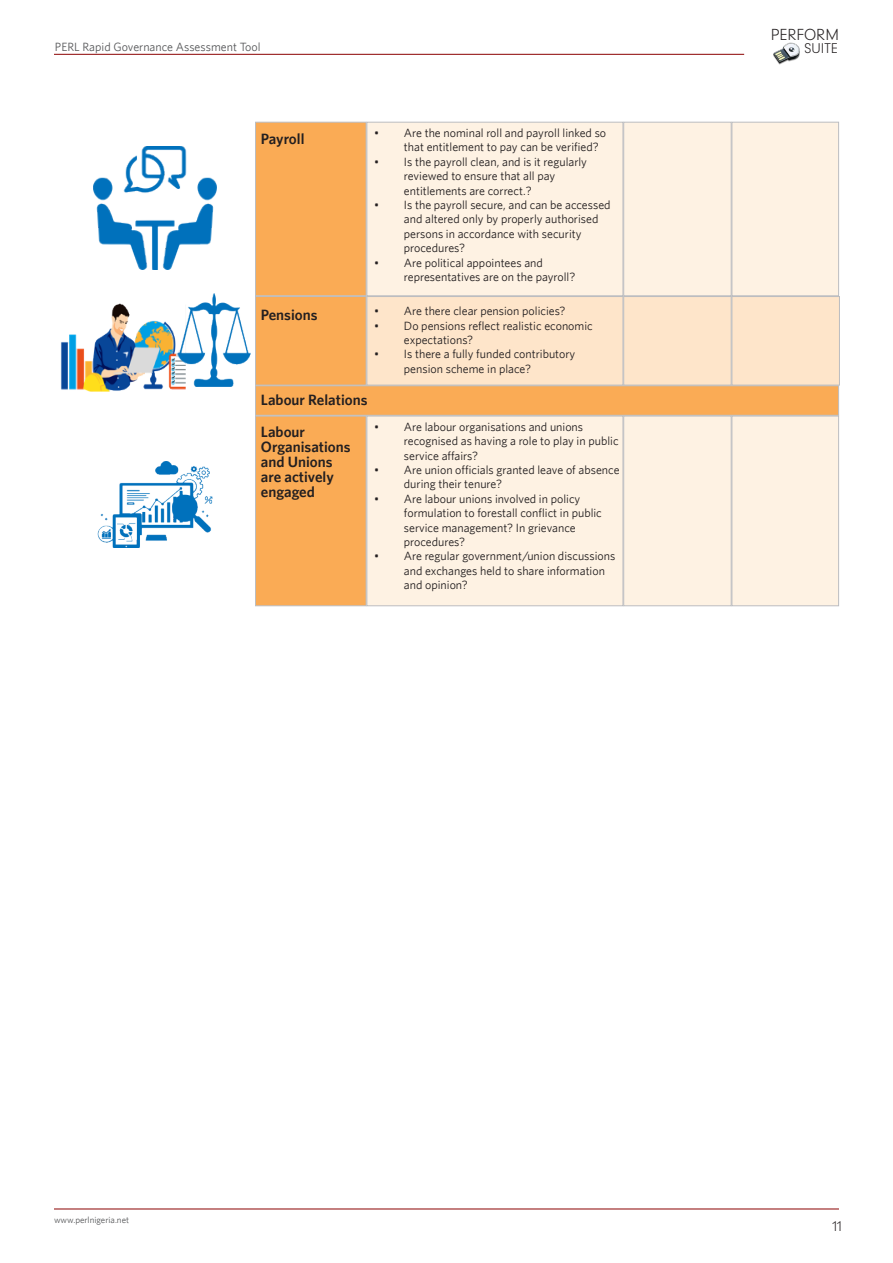
<style>
.page{position:relative;width:893px;height:1263px;background:#fff}
.page>*{position:absolute;margin:0;border:0;box-sizing:border-box;transform-origin:0 0}
.t1{font:16.65px "Neuzeit Lgt";color:#231f20}
.t2{font:600 15px/15px "Whitney";color:#231f20}
.t3{font:15px "Neuzeit Lgt";color:#231f20}
.t4{font:14.7px "Neuzeit Lgt";color:#231f20}
.t5{font:12px/14.4px "Whitney";color:#231f20}
.t6{font:12px "Whitney";color:#57585a}
.t7{font:9px "Whitney";color:#57585a}
</style>
<div class="page">
<img style="left:773px;top:42px;width:27px;height:22px">
<hr style="left:54px;top:54px;width:690px;height:1px;background:#8b0202">
<hr style="left:54px;top:1208px;width:785px;height:1px;background:#8b0202">
<div style="left:255px;top:296px;width:111px;height:89px;background:#faab55;border:1px solid #bcbdc0"></div>
<div style="left:366px;top:296px;width:257px;height:89px;background:#fee5ca;border:1px solid #bcbdc0"></div>
<div style="left:623px;top:296px;width:109px;height:89px;background:#fee5ca;border:1px solid #bcbdc0"></div>
<div style="left:732px;top:296px;width:108px;height:89px;background:#fee5ca;border:1px solid #bcbdc0"></div>
<div style="left:255px;top:122px;width:111px;height:174px;background:#faab55;border:1px solid #bcbdc0"></div>
<div style="left:366px;top:122px;width:257px;height:174px;background:#fef2e3;border:1px solid #bcbdc0"></div>
<div style="left:623px;top:122px;width:109px;height:174px;background:#fef2e3;border:1px solid #bcbdc0"></div>
<div style="left:732px;top:122px;width:107px;height:174px;background:#fef2e3;border:1px solid #bcbdc0"></div>
<div style="left:255px;top:385px;width:584px;height:31px;background:#faab55;border:1px solid #bcbdc0"></div>
<div style="left:255px;top:416px;width:111px;height:190px;background:#faab55;border:1px solid #bcbdc0"></div>
<div style="left:366px;top:416px;width:257px;height:190px;background:#fef2e3;border:1px solid #bcbdc0"></div>
<div style="left:623px;top:416px;width:109px;height:190px;background:#fef2e3;border:1px solid #bcbdc0"></div>
<div style="left:732px;top:416px;width:107px;height:190px;background:#fef2e3;border:1px solid #bcbdc0"></div>
<img style="left:93px;top:146px;width:124px;height:123px">
<img style="left:60px;top:293px;width:190px;height:98px">
<img style="left:97px;top:461px;width:116px;height:86px">
<h1 class="t1" style="left:771px;top:24px;width:70px">PERFORM</h1>
<p class="t6" style="left:55px;top:40px;width:207px">PERL Rapid Governance Assessment Tool</p>
<p class="t4" style="left:805px;top:38px;width:35px">SUITE</p>
<p class="t2" style="left:261px;top:130px;width:45px">Payroll</p>
<p class="t5" style="left:404px;top:125px;width:204px">Are the nominal roll and payroll linked so that entitlement to pay can be verified?</p>
<p class="t5" style="left:404px;top:154px;width:185px">Is the payroll clean, and is it regularly reviewed to ensure that all pay entitlements are correct.?</p>
<p class="t5" style="left:404px;top:197px;width:208px">Is the payroll secure, and can be accessed and altered only by properly authorised persons in accordance with security procedures?</p>
<p class="t5" style="left:404px;top:255px;width:173px">Are political appointees and representatives are on the payroll?</p>
<p class="t5" style="left:374px;top:125px;width:7px">•</p>
<p class="t5" style="left:374px;top:154px;width:7px">•</p>
<p class="t5" style="left:374px;top:197px;width:7px">•</p>
<p class="t5" style="left:374px;top:255px;width:7px">•</p>
<p class="t2" style="left:261px;top:307px;width:58px">Pensions</p>
<p class="t5" style="left:404px;top:304px;width:163px">Are there clear pension policies?</p>
<p class="t5" style="left:404px;top:318px;width:190px">Do pensions reflect realistic economic expectations?</p>
<p class="t5" style="left:404px;top:347px;width:173px">Is there a fully funded contributory pension scheme in place?</p>
<p class="t5" style="left:374px;top:304px;width:7px">•</p>
<p class="t5" style="left:374px;top:318px;width:7px">•</p>
<p class="t5" style="left:374px;top:347px;width:7px">•</p>
<p class="t2" style="left:261px;top:392px;width:108px">Labour Relations</p>
<p class="t2" style="left:261px;top:424px;width:91px">Labour<br>Organisations and Unions are actively engaged</p>
<p class="t5" style="left:404px;top:419px;width:216px">Are labour organisations and unions recognised as having a role to play in public service affairs?</p>
<p class="t5" style="left:374px;top:419px;width:7px">•</p>
<p class="t5" style="left:404px;top:462px;width:217px">Are union officials granted leave of absence during their tenure?</p>
<p class="t5" style="left:404px;top:491px;width:199px">Are labour unions involved in policy formulation to forestall conflict in public service management? In grievance procedures?</p>
<p class="t5" style="left:404px;top:549px;width:213px">Are regular government/union discussions and exchanges held to share information and opinion?</p>
<p class="t5" style="left:374px;top:462px;width:7px">•</p>
<p class="t5" style="left:374px;top:491px;width:7px">•</p>
<p class="t5" style="left:374px;top:549px;width:7px">•</p>
<p class="t7" style="left:54px;top:1214px;width:77px">www.perlnigeria.net</p>
<p class="t3" style="left:832px;top:1216px;width:11px">11</p>
</div>
